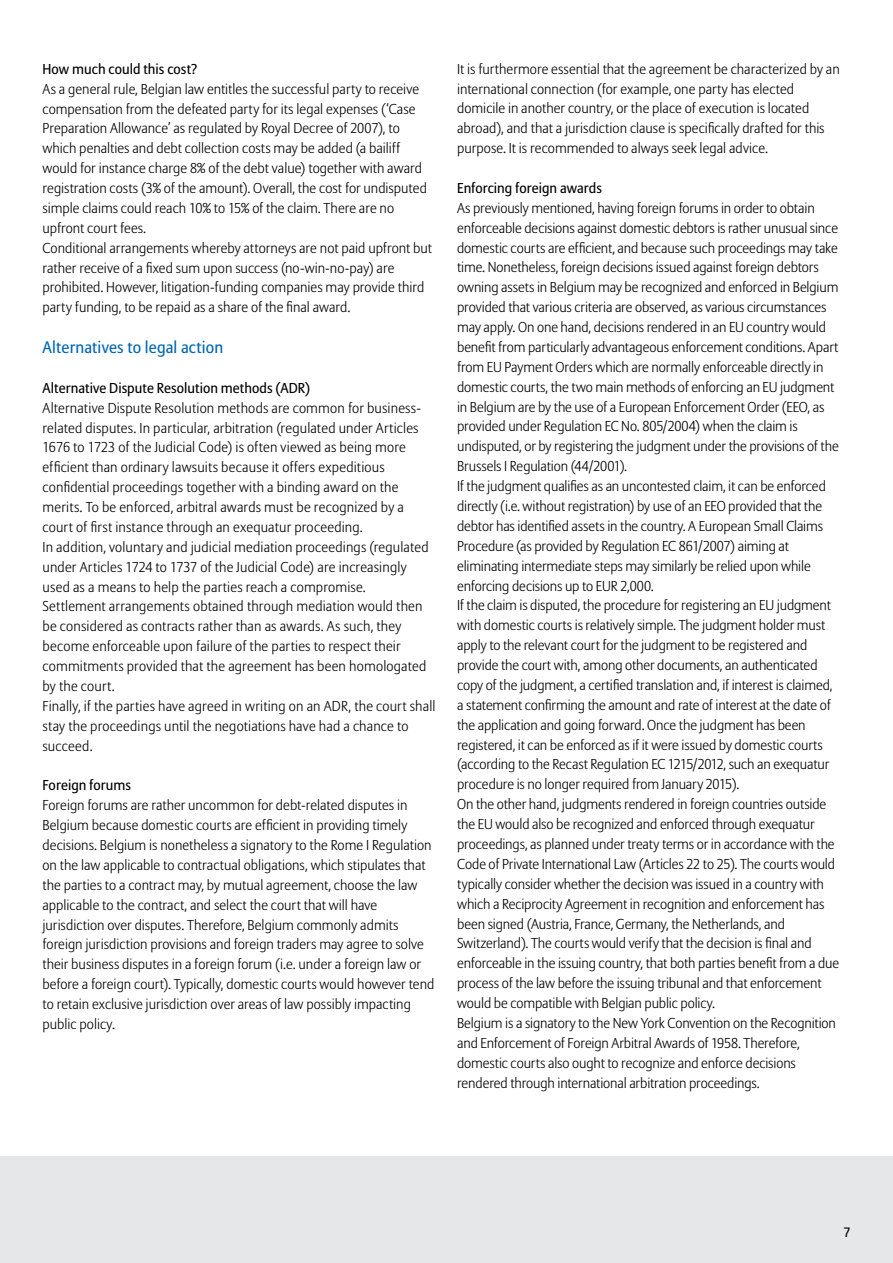
<style>
.page{position:relative;width:893px;height:1263px;background:#fff}
.page>*{position:absolute;margin:0;border:0;box-sizing:border-box;transform-origin:0 0}
.t1{font:16.5px "Allianz Sans";letter-spacing:.01em;color:#0067b1}
.t2{font:300 14.25px/20px "Allianz Sans";color:#000}
.t3{font:14.25px "Allianz Sans";letter-spacing:.005em;color:#000}
.t4{font:13.5px "Allianz Sans";color:#000}
</style>
<div class="page">
<div style="left:0;top:1156px;width:893px;height:107px;background:#e6e7e8"></div>
<p class="t3" style="left:43px;top:60px;width:156px">How much could this cost?</p>
<p class="t2" style="left:43px;top:79px;width:391px">As a general rule, Belgian law entitles the successful party to receive compensation from the defeated party for its legal expenses (‘Case Preparation Allowance’ as regulated by Royal Decree of 2007), to which penalties and debt collection costs may be added (a bailiff would for instance charge 8% of the debt value) together with award registration costs (3% of the amount). Overall, the cost for undisputed simple claims could reach 10% to 15% of the claim. There are no upfront court fees.<br>Conditional arrangements whereby attorneys are not paid upfront but rather receive of a fixed sum upon success (no-win-no-pay) are prohibited. However, litigation-funding companies may provide third party funding, to be repaid as a share of the final award.</p>
<p class="t1" style="left:43px;top:337px;width:182px">Alternatives to legal action</p>
<p class="t3" style="left:43px;top:379px;width:269px">Alternative Dispute Resolution methods (ADR)</p>
<p class="t2" style="left:43px;top:398px;width:394px">Alternative Dispute Resolution methods are common for business&shy;related disputes. In particular, arbitration (regulated under Articles 1676 to 1723 of the Judicial Code) is often viewed as being more efficient than ordinary lawsuits because it offers expeditious confidential proceedings together with a binding award on the merits. To be enforced, arbitral awards must be recognized by a court of first instance through an exequatur proceeding.<br>In addition, voluntary and judicial mediation proceedings (regulated under Articles 1724 to 1737 of the Judicial Code) are increasingly used as a means to help the parties reach a compromise.<br>Settlement arrangements obtained through mediation would then be considered as contracts rather than as awards. As such, they become enforceable upon failure of the parties to respect their commitments provided that the agreement has been homologated by the court.<br>Finally, if the parties have agreed in writing on an ADR, the court shall stay the proceedings until the negotiations have had a chance to succeed.</p>
<p class="t3" style="left:43px;top:777px;width:90px">Foreign forums</p>
<p class="t2" style="left:43px;top:796px;width:393px">Foreign forums are rather uncommon for debt-related disputes in Belgium because domestic courts are efficient in providing timely decisions. Belgium is nonetheless a signatory to the Rome I Regulation on the law applicable to contractual obligations, which stipulates that the parties to a contract may, by mutual agreement, choose the law applicable to the contract, and select the court that will have jurisdiction over disputes. Therefore, Belgium commonly admits foreign jurisdiction provisions and foreign traders may agree to solve their business disputes in a foreign forum (i.e. under a foreign law or before a foreign court). Typically, domestic courts would however tend to retain exclusive jurisdiction over areas of law possibly impacting public policy.</p>
<p class="t2" style="left:457px;top:59px;width:384px">It is furthermore essential that the agreement be characterized by an international connection (for example, one party has elected domicile in another country, or the place of execution is located abroad), and that a jurisdiction clause is specifically drafted for this purpose. It is recommended to always seek legal advice.</p>
<p class="t3" style="left:457px;top:179px;width:146px">Enforcing foreign awards</p>
<p class="t2" style="left:457px;top:198px;width:384px">As previously mentioned, having foreign forums in order to obtain enforceable decisions against domestic debtors is rather unusual since domestic courts are efficient, and because such proceedings may take time. Nonetheless, foreign decisions issued against foreign debtors owning assets in Belgium may be recognized and enforced in Belgium provided that various criteria are observed, as various circumstances may apply. On one hand, decisions rendered in an EU country would benefit from particularly advantageous enforcement conditions. Apart from EU Payment Orders which are normally enforceable directly in domestic courts, the two main methods of enforcing an EU judgment in Belgium are by the use of a European Enforcement Order (EEO, as provided under Regulation EC No. 805/2004) when the claim is undisputed, or by registering the judgment under the provisions of the Brussels I Regulation (44/2001).<br>If the judgment qualifies as an uncontested claim, it can be enforced directly (i.e. without registration) by use of an EEO provided that the debtor has identified assets in the country. A European Small Claims Procedure (as provided by Regulation EC 861/2007) aiming at eliminating intermediate steps may similarly be relied upon while enforcing decisions up to EUR 2,000.<br>If the claim is disputed, the procedure for registering an EU judgment with domestic courts is relatively simple. The judgment holder must apply to the relevant court for the judgment to be registered and provide the court with, among other documents, an authenticated copy of the judgment, a certified translation and, if interest is claimed, a statement confirming the amount and rate of interest at the date of the application and going forward. Once the judgment has been registered, it can be enforced as if it were issued by domestic courts (according to the Recast Regulation EC 1215/2012, such an exequatur procedure is no longer required from January 2015).<br>On the other hand, judgments rendered in foreign countries outside the EU would also be recognized and enforced through exequatur proceedings, as planned under treaty terms or in accordance with the Code of Private International Law (Articles 22 to 25). The courts would typically consider whether the decision was issued in a country with which a Reciprocity Agreement in recognition and enforcement has been signed (Austria, France, Germany, the Netherlands, and Switzerland). The courts would verify that the decision is final and enforceable in the issuing country, that both parties benefit from a due process of the law before the issuing tribunal and that enforcement would be compatible with Belgian public policy.<br>Belgium is a signatory to the New York Convention on the Recognition and Enforcement of Foreign Arbitral Awards of 1958. Therefore, domestic courts also ought to recognize and enforce decisions rendered through international arbitration proceedings.</p>
<p class="t4" style="left:843px;top:1224px;width:9px">7</p>
</div>
